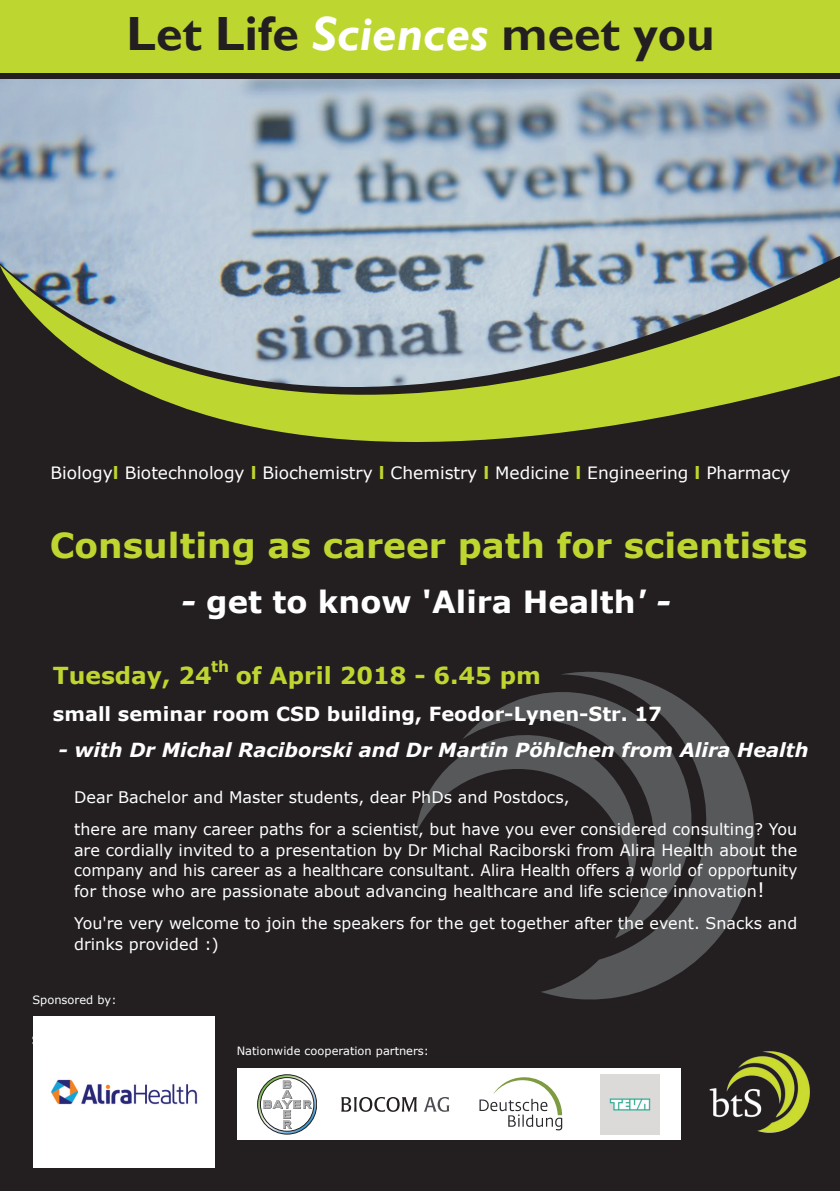
<style>
.page{position:relative;width:840px;height:1191px;background:#fff}
.page>*{position:absolute;margin:0;border:0;box-sizing:border-box;transform-origin:0 0}
.t1{font:700 48px "Gill Sans";color:#231f20}
.t2{font:700 34.4px "Verdana";color:#bed630}
.t3{font:700 30.6px "Verdana";color:#fff}
.t4{font:700 23.4px "Verdana";color:#bed630}
.t5{font:italic 700 19.4px "Verdana";color:#fff}
.t6{font:700 19.4px "Verdana";color:#fff}
.t7{font:17px "Verdana";color:#fff}
.t8{font:16px/20.6px "Verdana";letter-spacing:.005em;color:#fff}
.t9{font:700 15.4px "Verdana";color:#bed630}
.t10{font:11.4px "Verdana";letter-spacing:.005em;color:#fff}
.s1{font-style:italic;color:#fff}
.s2{font-weight:700;color:#bed630}
.s3{font-style:italic}
.s4{font-size:20px}
</style>
<div class="page">
<img style="left:0;top:79px;width:839px;height:176px">
<div style="left:0;top:255px;width:839px;height:936px;background:#231f20"></div>
<svg style="left:0;top:265px;width:839px;height:309px;fill:#231f20"></svg>
<svg style="left:540px;top:671px;width:214px;height:328px"></svg>
<svg style="left:462px;top:674px;width:247px;height:264px;fill:#231f20"></svg>
<svg style="left:415px;top:726px;width:230px;height:158px"></svg>
<div style="left:237px;top:1068px;width:443px;height:71px;background:#fff"></div>
<svg style="left:257px;top:1074px;width:59px;height:60px"></svg>
<svg style="left:341px;top:1097px;width:75px;height:14px"></svg>
<svg style="left:424px;top:1097px;width:25px;height:14px"></svg>
<svg style="left:479px;top:1077px;width:83px;height:53px"></svg>
<div style="left:0;top:72px;width:839px;height:7px;background:#231f20"></div>
<div style="left:0;top:0;width:839px;height:72px;background:#bed630"></div>
<img style="left:666px;top:1035px;width:158px;height:113px">
<img style="left:600px;top:1074px;width:59px;height:60px">
<img style="left:34px;top:1016px;width:180px;height:151px">
<h1 class="t1" style="left:126px;top:6px;width:589px">Let Life <span class="s1">Sciences</span> meet you</h1>
<p class="t7" style="left:51px;top:462px;width:741px">Biology<span class="s2">l</span> Biotechnology <span class="s2">l</span> Biochemistry <span class="s2">l</span> Chemistry <span class="s2">l</span> Medicine <span class="s2">l</span> Engineering <span class="s2">l</span> Pharmacy</p>
<h2 class="t2" style="left:50px;top:523px;width:758px">Consulting as career path for scientists</h2>
<h3 class="t3" style="left:181px;top:582px;width:491px"><span class="s3">-</span> get to know 'Alira Health<span class="s3">' -</span></h3>
<p class="t9" style="left:211px;top:657px;width:19px">th</p>
<h3 class="t4" style="left:53px;top:661px;width:489px">Tuesday, 24 of April 2018 - 6.45 pm</h3>
<p class="t6" style="left:53px;top:702px;width:610px">small seminar room CSD building, Feodor-Lynen-Str. 17</p>
<p class="t5" style="left:58px;top:737px;width:751px">- with Dr Michal Raciborski and Dr Martin Pöhlchen from Alira Health</p>
<p class="t8" style="left:74px;top:780px;width:724px;line-height:32.6px">Dear Bachelor and Master students, dear PhDs and Postdocs,<br>there are many career paths for a scientist, but have you ever considered consulting? You</p>
<p class="t8" style="left:74px;top:839px;width:724px;text-align:justify">are cordially invited to a presentation by Dr Michal Raciborski from Alira Health about the company and his career as a healthcare consultant. Alira Health offers a world of opportunity for those who are passionate about advancing healthcare and life science innovation<span class="s4">!</span></p>
<p class="t8" style="left:74px;top:912px;width:724px">You're very welcome to join the speakers for the get together after the event. Snacks and drinks provided :)</p>
<p class="t10" style="left:32px;top:992px;width:86px">Sponsored by:</p>
<p class="t10" style="left:236px;top:1043px;width:194px">Nationwide cooperation partners:</p>
</div>
